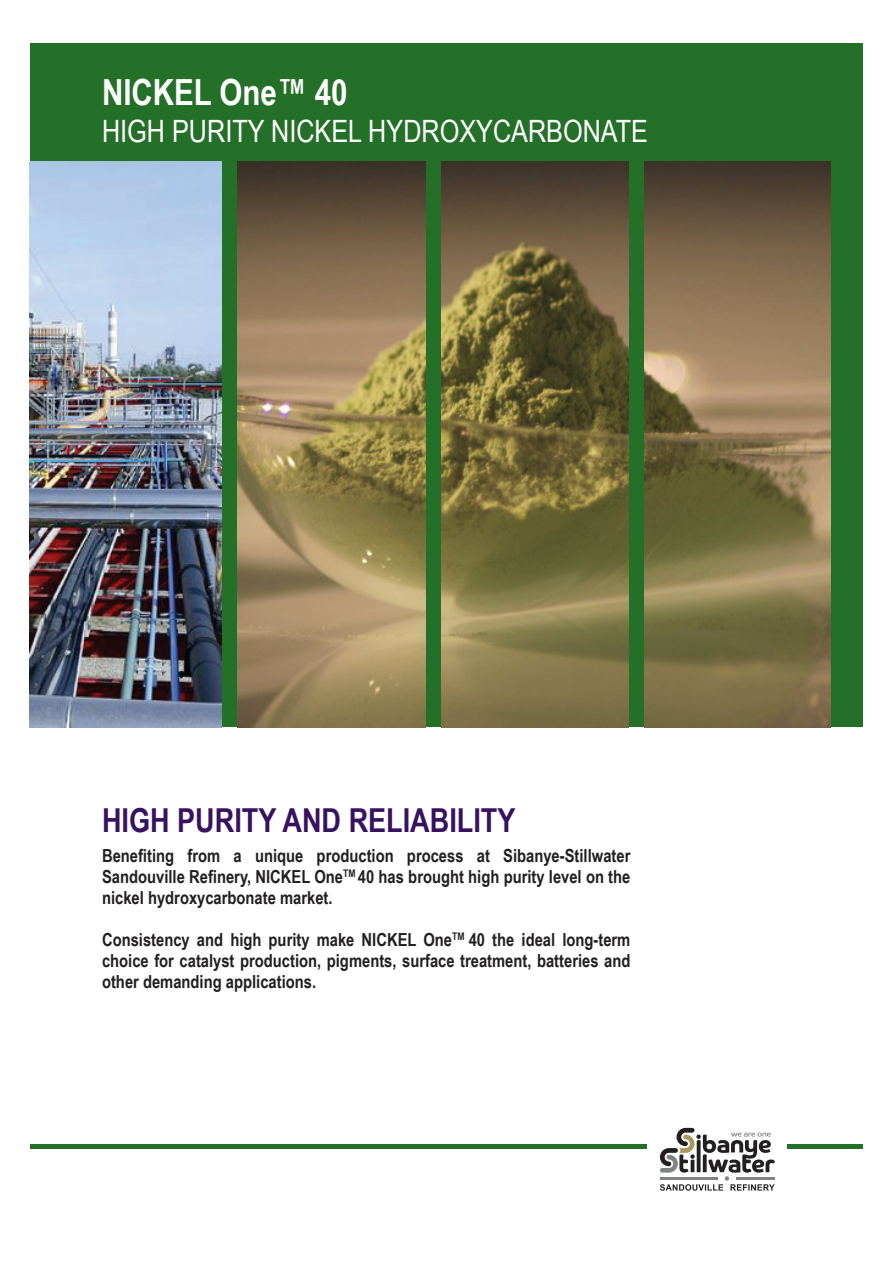
<style>
.page{position:relative;width:893px;height:1263px;background:#fff}
.page>*{position:absolute;margin:0;border:0;box-sizing:border-box;transform-origin:0 0}
.t1{font:700 36px "Arial Narrow";color:#fff}
.t2{font:700 33px "Arial Narrow";color:#371260}
.t3{font:30.75px "Arial Narrow";color:#fff}
.t4{font:700 18px/21px "Arial Narrow";color:#231f20;text-align:justify}
</style>
<div class="page">
<div style="left:31px;top:43px;width:832px;height:684px;background:#257029"></div>
<div style="left:31px;top:1144px;width:616px;height:5px;background:#257029"></div>
<img style="left:30px;top:161px;width:191px;height:566px">
<img style="left:238px;top:161px;width:187px;height:566px">
<img style="left:441px;top:161px;width:188px;height:566px">
<img style="left:644px;top:161px;width:186px;height:566px">
<div style="left:787px;top:1144px;width:76px;height:5px;background:#257029"></div>
<svg style="left:660px;top:1128px;width:115px;height:63px"></svg>
<p class="t1" style="left:102px;top:65px;width:247px">NICKEL One™ 40</p>
<p class="t3" style="left:102px;top:108px;width:547px">HIGH PURITY NICKEL HYDROXYCARBONATE</p>
<p class="t2" style="left:102px;top:795px;width:415px">HIGH PURITY AND RELIABILITY</p>
<p class="t4" style="left:102px;top:844px;width:530px">Benefiting from a unique production process at Sibanye-Stillwater Sandouville Refinery, NICKEL One<sup>TM</sup> 40 has brought high purity level on the nickel hydroxycarbonate market.</p>
<p class="t4" style="left:102px;top:928px;width:530px">Consistency and high purity make NICKEL One<sup>TM</sup> 40 the ideal long-term choice for catalyst production, pigments, surface treatment, batteries and other demanding applications.</p>
</div>
